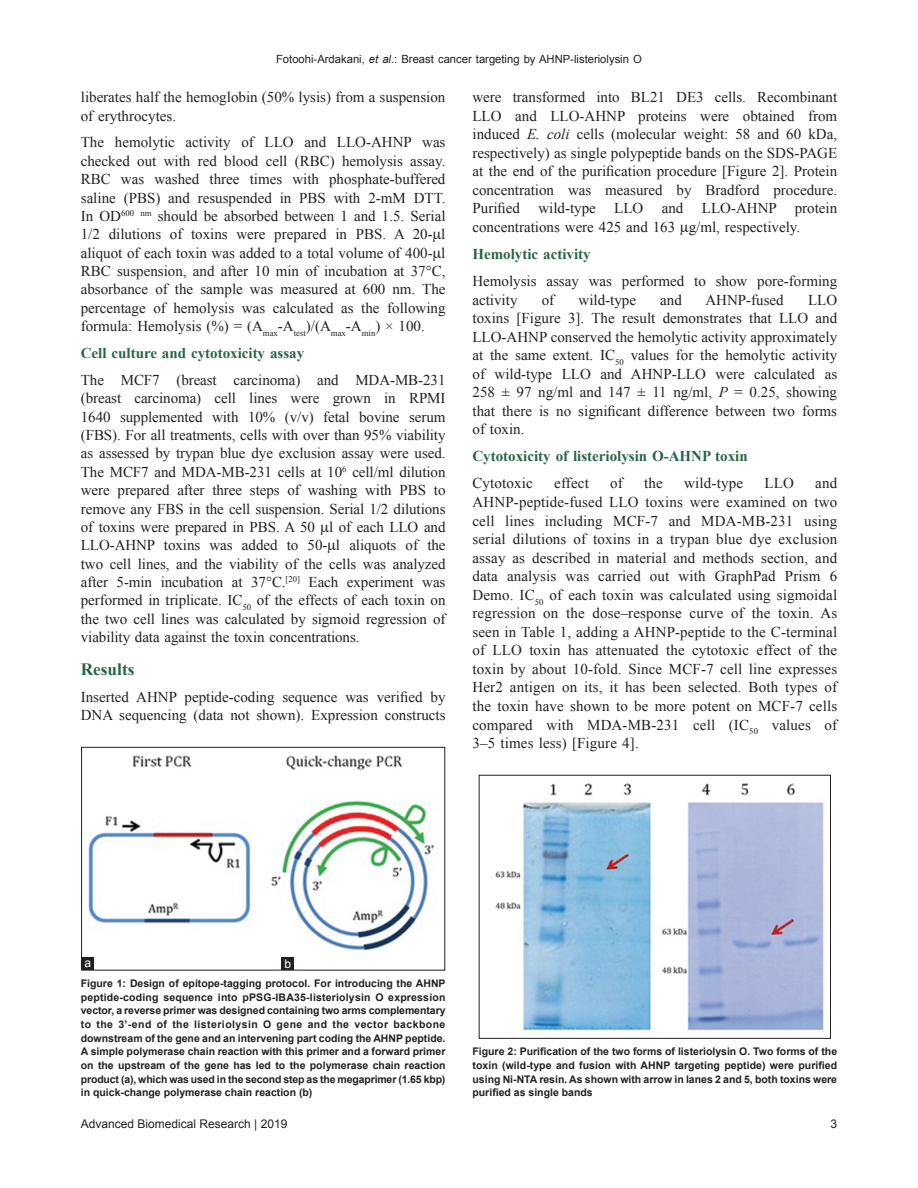
<style>
.page{position:relative;width:918px;height:1188px;background:#fff}
.page>*{position:absolute;margin:0;border:0;box-sizing:border-box;transform-origin:0 0}
.t1{font:700 17.25px "Times New Roman";color:#286446}
.TX{font:15px/18.6px "Times New Roman";color:#231f20;text-align:justify}
.t2{font:700 15px "Times New Roman";color:#286446}
.t3{font:12px "Arial";color:#231f20}
.LABEL{font:12px "Arial";color:#fff}
.t4{font:11.25px "Arial";color:#231f20}
.FGC{font:700 10.5px/13.6px "Arial";color:#231f20;text-align:justify}
.s1{font-style:italic}
</style>
<div class="page">
<img style="left:495px;top:783px;width:329px;height:248px">
<div style="left:479px;top:775px;width:352px;height:264px;border:1px solid #231f20"></div>
<img style="left:88px;top:755px;width:346px;height:196px">
<div style="left:81px;top:747px;width:364px;height:223px;border:1px solid #231f20"></div>
<div style="left:281px;top:957px;width:13px;height:13px;background:#231f20"></div>
<div style="left:82px;top:957px;width:12px;height:13px;background:#231f20"></div>
<p class="t4" style="left:276px;top:51px;width:367px">Fotoohi‑Ardakani, <span class="s1">et al</span>.: Breast cancer targeting by AHNP‑listeriolysin O</p>
<p class="TX" style="left:81px;top:88px;width:366px">liberates half the hemoglobin (50% lysis) from a suspension of erythrocytes.</p>
<p class="TX" style="left:81px;top:133px;width:366px">The hemolytic activity of LLO and LLO‑AHNP was checked out with red blood cell (RBC) hemolysis assay.<br>RBC was washed three times with phosphate‑buffered saline (PBS) and resuspended in PBS with 2‑mM DTT.<br>In OD<sup>600</sup> <sup>nm</sup> should be absorbed between 1 and 1.5. Serial 1/2 dilutions of toxins were prepared in PBS. A 20‑ l aliquot of each toxin was added to a total volume of 400‑ l RBC suspension, and after 10 min of incubation at 37°C, absorbance of the sample was measured at 600 nm. The percentage of hemolysis was calculated as the following formula: Hemolysis (%) = (A<sub>max</sub>‑A<sub>test</sub>)/(A<sub>max</sub>‑A<sub>min</sub>) × 100.</p>
<h2 class="t2" style="left:81px;top:343px;width:225px">Cell culture and cytotoxicity assay</h2>
<p class="TX" style="left:81px;top:370px;width:366px">The MCF7 (breast carcinoma) and MDA‑MB‑231 (breast carcinoma) cell lines were grown in RPMI 1640 supplemented with 10% (v/v) fetal bovine serum (FBS). For all treatments, cells with over than 95% viability as assessed by trypan blue dye exclusion assay were used.<br>The MCF7 and MDA‑MB‑231 cells at 10<sup>6</sup> cell/ml dilution were prepared after three steps of washing with PBS to remove any FBS in the cell suspension. Serial 1/2 dilutions of toxins were prepared in PBS. A 50 l of each LLO and LLO‑AHNP toxins was added to 50‑ l aliquots of the two cell lines, and the viability of the cells was analyzed after 5‑min incubation at 37°C.<sup>[20]</sup> Each experiment was performed in triplicate. IC<sub>50</sub> of the effects of each toxin on the two cell lines was calculated by sigmoid regression of viability data against the toxin concentrations.</p>
<h1 class="t1" style="left:81px;top:657px;width:55px">Results</h1>
<p class="TX" style="left:81px;top:687px;width:366px">Inserted AHNP peptide‑coding sequence was verified by<br>DNA sequencing (data not shown). Expression constructs</p>
<p class="TX" style="left:472px;top:88px;width:366px">were transformed into BL21 DE3 cells. Recombinant LLO and LLO‑AHNP proteins were obtained from induced <span class="s1">E. coli</span> cells (molecular weight: 58 and 60 kDa, respectively) as single polypeptide bands on the SDS‑PAGE at the end of the purification procedure [Figure 2]. Protein concentration was measured by Bradford procedure.<br>Purified wild‑type LLO and LLO‑AHNP protein concentrations were 425 and 163 g/ml, respectively.</p>
<h2 class="t2" style="left:472px;top:244px;width:120px">Hemolytic activity</h2>
<p class="TX" style="left:472px;top:272px;width:366px">Hemolysis assay was performed to show pore‑forming activity</p>
<p class="TX" style="left:542px;top:290px;width:14px">of</p>
<p class="TX" style="left:579px;top:290px;width:59px">wild‑type</p>
<p class="TX" style="left:660px;top:290px;width:23px">and</p>
<p class="TX" style="left:705px;top:290px;width:80px">AHNP‑fused</p>
<p class="TX" style="left:472px;top:290px;width:366px;text-indent:336px">LLO toxins [Figure 3]. The result demonstrates that LLO and LLO‑AHNP conserved the hemolytic activity approximately at the same extent. IC<sub>50</sub> values for the hemolytic activity of wild‑type LLO and AHNP‑LLO were calculated as 258 ± 97 ng/ml and 147 ± 11 ng/ml, <span class="s1">P</span> = 0.25, showing that there is no significant difference between two forms of toxin.</p>
<h2 class="t2" style="left:472px;top:446px;width:277px">Cytotoxicity of listeriolysin O‑AHNP toxin</h2>
<p class="TX" style="left:472px;top:474px;width:62px">Cytotoxic</p>
<p class="TX" style="left:554px;top:474px;width:36px">effect</p>
<p class="TX" style="left:610px;top:474px;width:14px">of</p>
<p class="TX" style="left:644px;top:474px;width:20px">the</p>
<p class="TX" style="left:684px;top:474px;width:60px">wild‑type</p>
<p class="TX" style="left:764px;top:474px;width:31px">LLO</p>
<p class="TX" style="left:472px;top:474px;width:366px;text-indent:343px">and AHNP‑peptide‑fused LLO toxins were examined on two cell lines including MCF‑7 and MDA‑MB‑231 using serial dilutions of toxins in a trypan blue dye exclusion assay as described in material and methods section, and data analysis was carried out with GraphPad Prism 6<br>Demo. IC<sub>50</sub> of each toxin was calculated using sigmoidal regression on the dose–response curve of the toxin. As seen in Table 1, adding a AHNP‑peptide to the C‑terminal of LLO toxin has attenuated the cytotoxic effect of the toxin by about 10‑fold. Since MCF‑7 cell line expresses Her2 antigen on its, it has been selected. Both types of the toxin have shown to be more potent on MCF‑7 cells compared with MDA‑MB‑231 cell (IC<sub>50</sub> values of 3–5 times less) [Figure 4].</p>
<p class="LABEL" style="left:85px;top:955px;width:8px">a</p>
<p class="LABEL" style="left:284px;top:956px;width:8px">b</p>
<p class="FGC" style="left:81px;top:977px;width:366px">Figure 1: Design of epitope‑tagging protocol. For introducing the AHNP peptide‑coding sequence into pPSG‑IBA35‑listeriolysin O expression vector, a reverse primer was designed containing two arms complementary to the 3’‑end of the listeriolysin O gene and the vector backbone downstream of the gene and an intervening part coding the AHNP peptide.<br>A simple polymerase chain reaction with this primer and a forward primer on the upstream of the gene has led to the polymerase chain reaction product (a), which was used in the second step as the megaprimer (1.65 kbp) in quick‑change polymerase chain reaction (b)</p>
<p class="FGC" style="left:472px;top:1045px;width:366px">Figure 2: Purification of the two forms of listeriolysin O. Two forms of the toxin (wild‑type and fusion with AHNP targeting peptide) were purified using Ni‑NTA resin. As shown with arrow in lanes 2 and 5, both toxins were purified as single bands</p>
<p class="t3" style="left:81px;top:1116px;width:208px">Advanced Biomedical Research | 2019</p>
<p class="t3" style="left:830px;top:1116px;width:8px">3</p>
</div>
